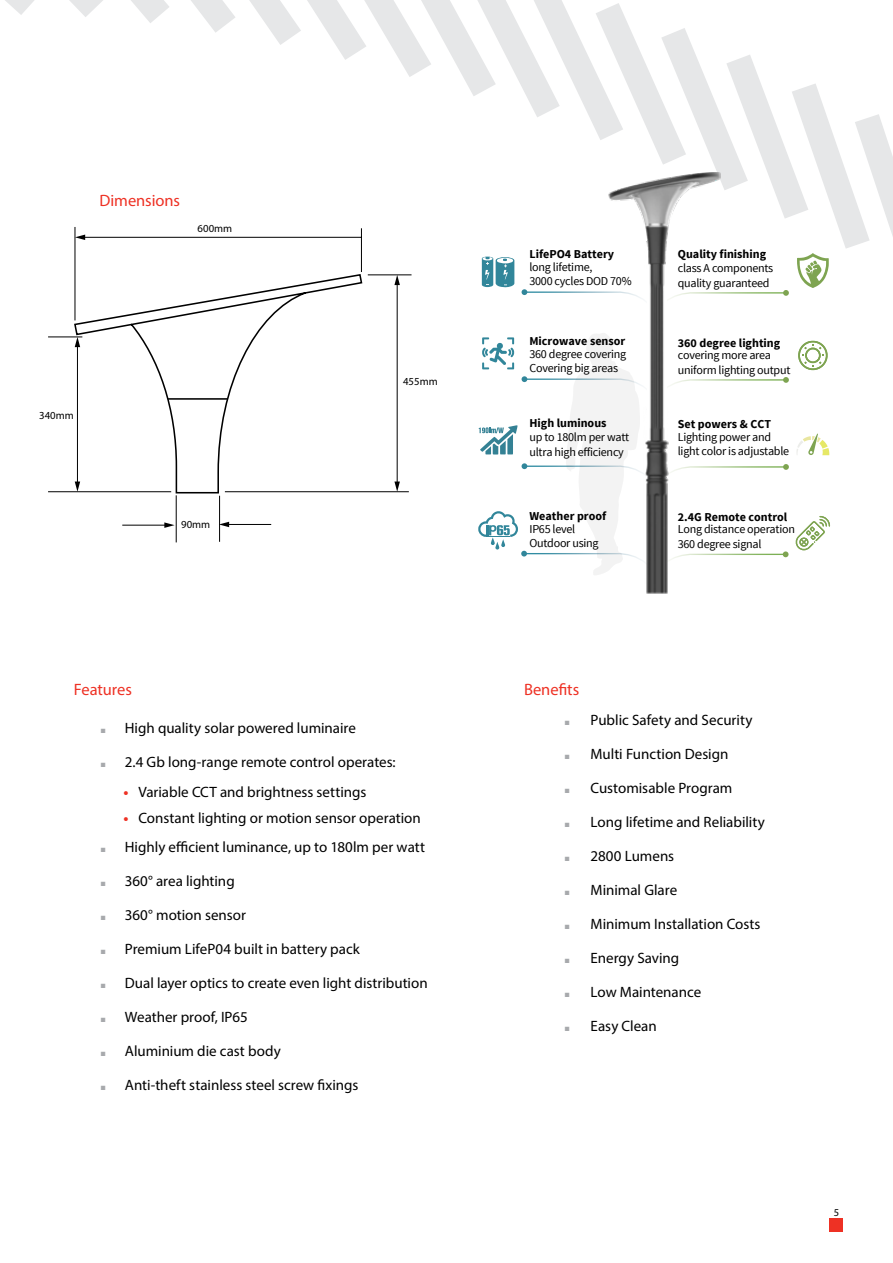
<style>
.page{position:relative;width:893px;height:1263px;background:#fff}
.page>*{position:absolute;margin:0;border:0;box-sizing:border-box;transform-origin:0 0}
.t1{font:16.5px "Myriad Pro";letter-spacing:-.005em;color:#ee3124}
.t2{font:15px/29.7px "Myriad Pro";color:#000;text-align:right}
.t3{font:12px/14.5px "Source Sans Pro";letter-spacing:-.02em;color:#000}
.t4{font:700 12px "Source Sans Pro";color:#000}
.t5{font:10.8px "Myriad Pro";color:#000}
.t6{font:10.5px "Myriad Pro";color:#000}
.s1{font-family:"DIN2014";font-weight:700;font-size:27px;color:#a7a9ac}
.s2{font-weight:700;color:#ee3124}
</style>
<div class="page">
<div style="left:829px;top:1219px;width:13px;height:13px;background:#ee3124"></div>
<svg style="left:5px;top:0;width:888px;height:370px"></svg>
<svg style="left:73px;top:273px;width:290px;height:221px"></svg>
<hr style="left:168px;top:398px;width:59px;height:2px;background:#000">
<hr style="left:368px;top:275px;width:44px;height:1px;background:#000">
<hr style="left:225px;top:491px;width:184px;height:1px;background:#000">
<hr style="left:176px;top:495px;width:1px;height:47px;background:#000">
<hr style="left:219px;top:496px;width:1px;height:46px;background:#000">
<hr style="left:75px;top:227px;width:1px;height:93px;background:#000">
<hr style="left:361px;top:228px;width:1px;height:44px;background:#000">
<hr style="left:83px;top:237px;width:278px;height:1px;background:#000">
<svg style="left:75px;top:235px;width:10px;height:5px"></svg>
<hr style="left:397px;top:283px;width:1px;height:200px;background:#000">
<svg style="left:394px;top:275px;width:6px;height:10px"></svg>
<svg style="left:394px;top:481px;width:6px;height:11px"></svg>
<hr style="left:227px;top:524px;width:44px;height:1px;background:#000">
<svg style="left:219px;top:522px;width:10px;height:5px"></svg>
<hr style="left:122px;top:525px;width:44px;height:1px;background:#000">
<svg style="left:164px;top:522px;width:11px;height:6px"></svg>
<hr style="left:48px;top:337px;width:34px;height:1px;background:#000">
<hr style="left:48px;top:491px;width:123px;height:1px;background:#000">
<hr style="left:77px;top:345px;width:1px;height:138px;background:#000">
<svg style="left:75px;top:337px;width:5px;height:10px"></svg>
<svg style="left:75px;top:481px;width:5px;height:11px"></svg>
<div style="left:475px;top:242px;width:171px;height:351px;background:#fff"></div>
<div style="left:667px;top:242px;width:172px;height:351px;background:#fff"></div>
<svg style="left:795px;top:516px;width:35px;height:34px"></svg>
<svg style="left:796px;top:434px;width:33px;height:21px"></svg>
<svg style="left:798px;top:341px;width:30px;height:30px"></svg>
<svg style="left:735px;top:464px;width:54px;height:6px"></svg>
<svg style="left:735px;top:551px;width:53px;height:7px"></svg>
<svg style="left:735px;top:377px;width:54px;height:6px"></svg>
<svg style="left:735px;top:290px;width:54px;height:6px"></svg>
<svg style="left:797px;top:253px;width:32px;height:35px"></svg>
<img style="left:605px;top:158px;width:130px;height:436px">
<svg style="left:478px;top:257px;width:168px;height:336px"></svg>
<p class="t1" style="left:100px;top:190px;width:82px">Dimensions</p>
<p class="t5" style="left:198px;top:222px;width:36px">600mm</p>
<p class="t5" style="left:39px;top:409px;width:36px">340mm</p>
<p class="t5" style="left:181px;top:517px;width:31px">90mm</p>
<p class="t5" style="left:403px;top:374px;width:36px">455mm</p>
<p class="t1" style="left:74px;top:679px;width:60px">Features</p>
<p class="t2" style="left:99px;top:713px;width:258px"><span class="s1">.</span> High quality solar powered luminaire</p>
<p class="t2" style="left:99px;top:747px;width:298px"><span class="s1">.</span> 2.4 Gb long-range remote control operates:</p>
<p class="t2" style="left:123px;top:777px;width:245px"><span class="s2">•</span> Variable CCT and brightness settings</p>
<p class="t2" style="left:99px;top:802px;width:327px"><span class="s2">•</span> Constant lighting or motion sensor operation<br><span class="s1">.</span> Highly efficient luminance, up to 180lm per watt</p>
<p class="t2" style="left:99px;top:866px;width:137px"><span class="s1">.</span> 360° area lighting</p>
<p class="t2" style="left:99px;top:900px;width:148px"><span class="s1">.</span> 360° motion sensor</p>
<p class="t2" style="left:99px;top:934px;width:262px"><span class="s1">.</span> Premium LifeP04 built in battery pack</p>
<p class="t2" style="left:99px;top:968px;width:330px"><span class="s1">.</span> Dual layer optics to create even light distribution</p>
<p class="t2" style="left:99px;top:1002px;width:150px"><span class="s1">.</span> Weather proof, IP65</p>
<p class="t2" style="left:99px;top:1036px;width:183px"><span class="s1">.</span> Aluminium die cast body</p>
<p class="t2" style="left:99px;top:1070px;width:261px"><span class="s1">.</span> Anti-theft stainless steel screw fixings</p>
<p class="t4" style="left:528px;top:247px;width:86px">LifePO4 Battery</p>
<p class="t3" style="left:528px;top:260px;width:104px">long lifetime,<br>3000 cycles DOD 70%</p>
<p class="t4" style="left:678px;top:246px;width:90px">Quality finishing</p>
<p class="t3" style="left:678px;top:261px;width:97px">class A components quality guaranteed</p>
<p class="t4" style="left:528px;top:334px;width:97px">Microwave sensor</p>
<p class="t3" style="left:528px;top:347px;width:98px">360 degree covering<br>Covering big areas</p>
<p class="t4" style="left:678px;top:335px;width:104px">360 degree lighting</p>
<p class="t3" style="left:678px;top:348px;width:114px">covering more area uniform lighting output</p>
<p class="t4" style="left:528px;top:416px;width:79px">High luminous</p>
<p class="t3" style="left:528px;top:431px;width:101px">up to 180lm per watt ultra high efficiency</p>
<p class="t3" style="left:584px;top:445px;width:9px">f</p>
<p class="t4" style="left:678px;top:416px;width:95px">Set powers &amp; CCT</p>
<p class="t3" style="left:678px;top:430px;width:113px">Lighting power and light color is adjustable</p>
<p class="t4" style="left:528px;top:509px;width:78px">Weather proof</p>
<p class="t3" style="left:528px;top:522px;width:71px">IP65 level<br>Outdoor using</p>
<p class="t4" style="left:678px;top:509px;width:111px">2.4G Remote control</p>
<p class="t3" style="left:678px;top:522px;width:119px">Long distance operation<br>360 degree signal</p>
<p class="t1" style="left:524px;top:679px;width:57px">Benefits</p>
<p class="t2" style="left:564px;top:705px;width:190px"><span class="s1">.</span> Public Safety and Security</p>
<p class="t2" style="left:564px;top:739px;width:166px"><span class="s1">.</span> Multi Function Design</p>
<p class="t2" style="left:564px;top:773px;width:170px"><span class="s1">.</span> Customisable Program</p>
<p class="t2" style="left:564px;top:807px;width:203px"><span class="s1">.</span> Long lifetime and Reliability</p>
<p class="t2" style="left:564px;top:841px;width:112px"><span class="s1">.</span> 2800 Lumens</p>
<p class="t2" style="left:564px;top:875px;width:115px"><span class="s1">.</span> Minimal Glare</p>
<p class="t2" style="left:564px;top:909px;width:198px"><span class="s1">.</span> Minimum Installation Costs</p>
<p class="t2" style="left:564px;top:943px;width:117px"><span class="s1">.</span> Energy Saving</p>
<p class="t2" style="left:564px;top:977px;width:139px"><span class="s1">.</span> Low Maintenance</p>
<p class="t2" style="left:564px;top:1011px;width:95px"><span class="s1">.</span> Easy Clean</p>
<p class="t6" style="left:834px;top:1205px;width:7px">5</p>
</div>
